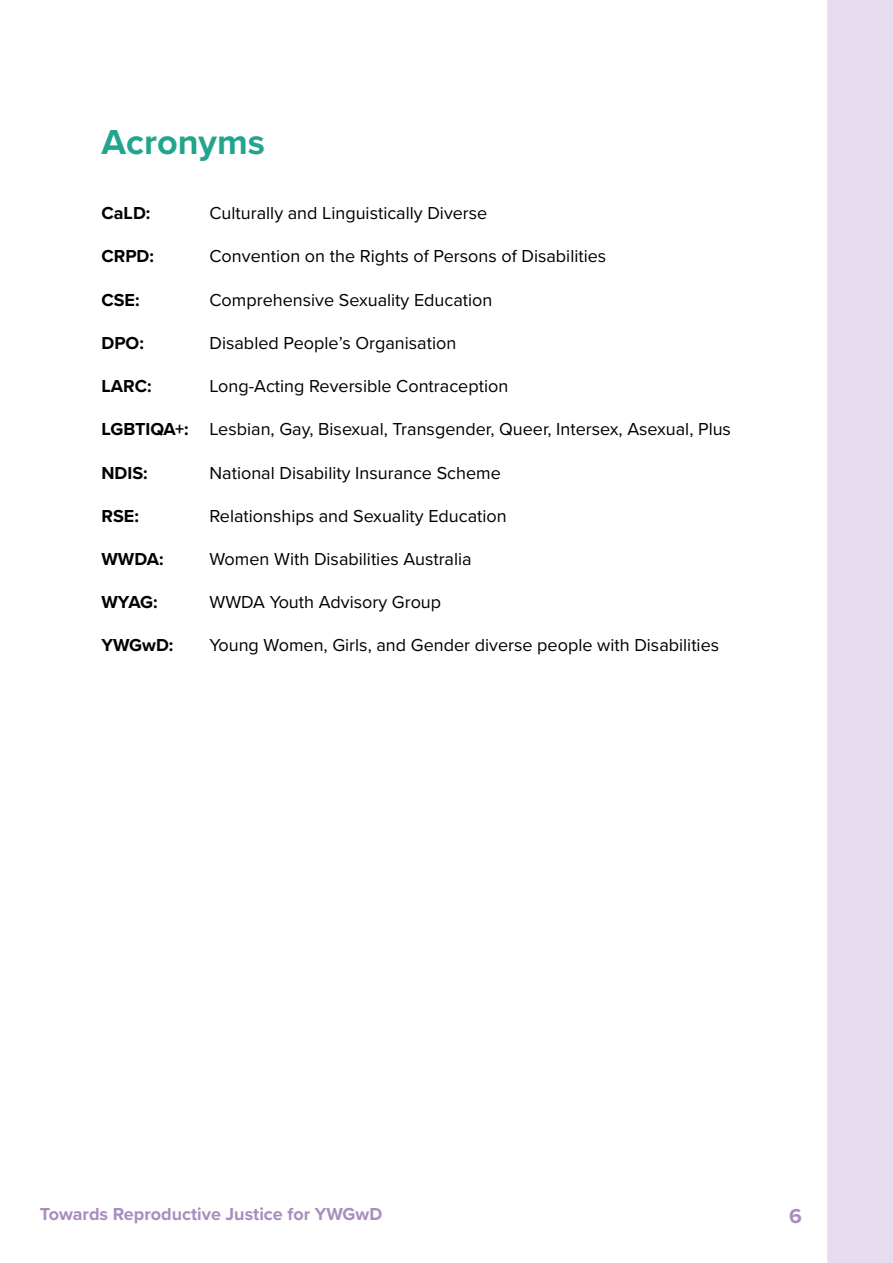
<style>
.page{position:relative;width:893px;height:1263px;background:#fff}
.page>*{position:absolute;margin:0;border:0;box-sizing:border-box;transform-origin:0 0}
.t1{font:700 36px "Proxima Nova";color:#23a48f}
.t2{font:700 21px "Proxima Nova";color:#a98dbe}
.t3{font:18px "Proxima Nova";color:#000}
.t4{font:700 18px "Proxima Nova";color:#000}
.t5{font:700 18px "Proxima Nova";color:#a98dbe}
.s1{font-weight:700}
</style>
<div class="page">
<div style="left:828px;top:1px;width:64px;height:1261px;background:#e6dced"></div>
<div style="left:827px;top:0;width:66px;height:1263px;border:2px solid #e6dced"></div>
<p class="t1" style="left:101px;top:116px;width:165px">Acronyms</p>
<p class="t4" style="left:101px;top:200px;width:50px">CaLD:</p>
<p class="t3" style="left:209px;top:200px;width:279px">Culturally and Linguistically Diverse</p>
<p class="t4" style="left:101px;top:243px;width:54px">CRPD:</p>
<p class="t3" style="left:209px;top:243px;width:398px">Convention on the Rights of Persons of Disabilities</p>
<p class="t4" style="left:101px;top:286px;width:40px">CSE:</p>
<p class="t3" style="left:209px;top:286px;width:284px">Comprehensive Sexuality Education</p>
<p class="t4" style="left:101px;top:329px;width:44px">DPO:</p>
<p class="t3" style="left:209px;top:329px;width:248px">Disabled People’s Organisation</p>
<p class="t4" style="left:101px;top:373px;width:52px">LARC:</p>
<p class="t3" style="left:209px;top:373px;width:300px">Long-Acting Reversible Contraception</p>
<p class="t3" style="left:101px;top:416px;width:631px"><span class="s1">LGBTIQA+:</span> Lesbian, Gay, Bisexual, Transgender, Queer, Intersex, Asexual, Plus</p>
<p class="t4" style="left:101px;top:459px;width:48px">NDIS:</p>
<p class="t3" style="left:209px;top:459px;width:293px">National Disability Insurance Scheme</p>
<p class="t4" style="left:101px;top:502px;width:39px">RSE:</p>
<p class="t3" style="left:209px;top:502px;width:299px">Relationships and Sexuality Education</p>
<p class="t4" style="left:101px;top:545px;width:64px">WWDA:</p>
<p class="t3" style="left:209px;top:545px;width:264px">Women With Disabilities Australia</p>
<p class="t4" style="left:101px;top:589px;width:58px">WYAG:</p>
<p class="t3" style="left:209px;top:589px;width:233px">WWDA Youth Advisory Group</p>
<p class="t4" style="left:101px;top:632px;width:74px">YWGwD:</p>
<p class="t3" style="left:209px;top:632px;width:511px">Young Women, Girls, and Gender diverse people with Disabilities</p>
<p class="t5" style="left:40px;top:1201px;width:344px">Towards Reproductive Justice for YWGwD</p>
<p class="t2" style="left:789px;top:1200px;width:14px">6</p>
</div>
